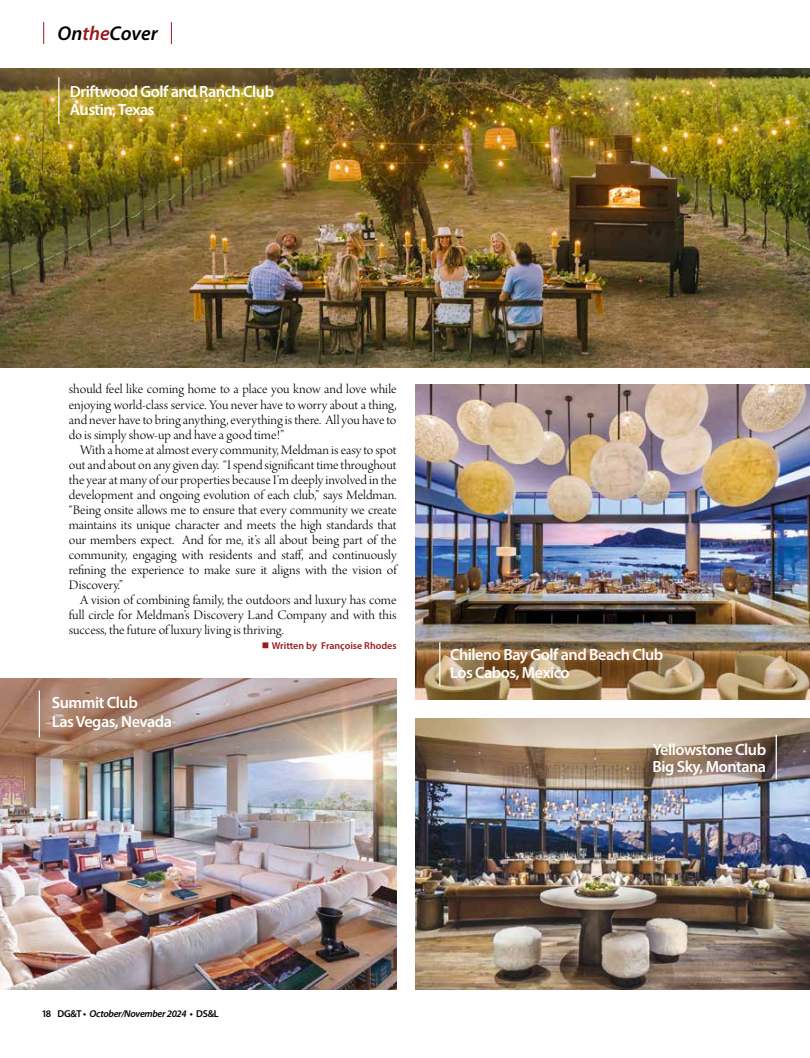
<style>
.page{position:relative;width:810px;height:1058px;background:#fff}
.page>*{position:absolute;margin:0;border:0;box-sizing:border-box;transform-origin:0 0}
.t1{font:italic 600 20px "Myriad Pro";color:#000}
.t2{font:600 16.25px/17.5px "Myriad Pro";letter-spacing:-.03em;color:#fff}
.t3{font:13.75px/15px "Arno Pro Light Display";color:#000;text-align:justify;scale:1.05 1}
.t4{font:italic 600 10px "Myriad Pro";letter-spacing:-.03em;color:#000}
.t5{font:600 10px "Myriad Pro";color:#991b1e}
.s1{color:#991b1e}
.s2{font-style:normal}
</style>
<div class="page">
<img style="left:0;top:678px;width:397px;height:311px">
<img style="left:0;top:68px;width:810px;height:300px">
<img style="left:416px;top:718px;width:394px;height:271px">
<img style="left:416px;top:384px;width:394px;height:315px">
<svg style="left:171px;top:22px;width:1px;height:22px"></svg>
<svg style="left:43px;top:22px;width:1px;height:22px"></svg>
<hr style="left:58px;top:77px;width:1px;height:47px;background:#fff">
<hr style="left:39px;top:690px;width:1px;height:47px;background:#fff">
<hr style="left:776px;top:735px;width:1px;height:44px;background:#fff">
<hr style="left:439px;top:642px;width:1px;height:44px;background:#fff">
<h1 class="t1" style="left:57px;top:21px;width:102px">On<span class="s1">the</span>Cover</h1>
<p class="t2" style="left:70px;top:81px;width:206px;line-height:18.8px">Driftwood Golf and Ranch Club<br>Austin, Texas</p>
<p class="t3" style="left:69px;top:383px;width:314px">should feel like coming home to a place you know and love while enjoying world-class service. You never have to worry about a thing, and never have to bring anything, everything is there. All you have to do is simply show-up and have a good time!”</p>
<p class="t3" style="left:69px;top:443px;width:314px;text-indent:11px">With a home at almost every community, Meldman is easy to spot out and about on any given day. “I spend significant time throughout the year at many of our properties because I’m deeply involved in the development and ongoing evolution of each club,” says Meldman. “Being onsite allows me to ensure that every community we create maintains its unique character and meets the high standards that our members expect. And for me, it’s all about being part of the community, engaging with residents and staff, and continuously refining the experience to make sure it aligns with the vision of Discovery.”</p>
<p class="t3" style="left:69px;top:593px;width:314px;text-indent:11px">A vision of combining family, the outdoors and luxury has come full circle for Meldman’s Discovery Land Company and with this success, the future of luxury living is thriving.</p>
<p class="t5" style="left:262px;top:639px;width:136px">■ Written by Françoise Rhodes</p>
<p class="t2" style="left:52px;top:692px;width:122px;line-height:18.8px">Summit Club<br>Las Vegas, Nevada</p>
<p class="t2" style="left:450px;top:645px;width:215px">Chileno Bay Golf and Beach Club<br>Los Cabos, Mexico</p>
<p class="t2" style="left:653px;top:740px;width:115px">Yellowstone Club<br>Big Sky, Montana</p>
<p class="t4" style="left:42px;top:1007px;width:178px"><span class="s2">18 DG&amp;T •</span> October/November 2024 <span class="s2">• DS&amp;L</span></p>
</div>
